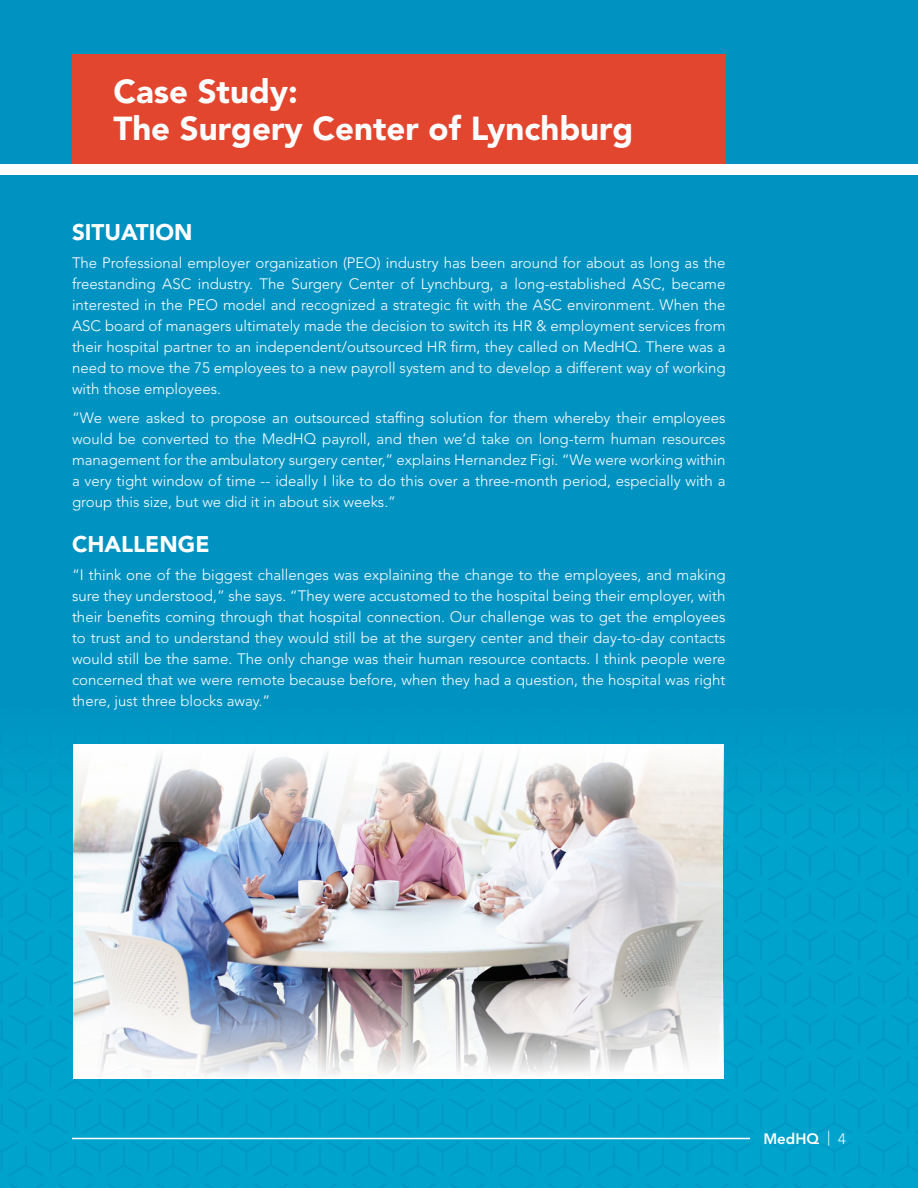
<style>
.page{position:relative;width:918px;height:1188px;background:#0093c2}
.page>*{position:absolute;margin:0;border:0;box-sizing:border-box;transform-origin:0 0}
.t1{font:900 33px/37.5px "Avenir LT Std";color:#fff}
.t2{font:900 22.5px "Avenir LT Std";color:#fff}
.t3{font:300 15px/21px "Avenir LT Std";color:#fff;text-align:justify}
.t4{font:800 15px "Avenir LT Std";color:#fff}
.s1{font-weight:300}
</style>
<div class="page">
<div style="left:72px;top:54px;width:654px;height:110px;background:#e3462f"></div>
<div style="left:0;top:164px;width:918px;height:11px;background:#fff"></div>
<img style="left:0;top:813px;width:918px;height:375px">
<hr style="left:72px;top:1138px;width:678px;height:1px;background:#fff">
<img style="left:74px;top:842px;width:648px;height:139px">
<img style="left:73px;top:744px;width:651px;height:98px">
<svg style="left:73px;top:981px;width:651px;height:97px"></svg>
<h1 class="t1" style="left:113px;top:72px;width:521px">Case Study:<br>The Surgery Center of Lynchburg</h1>
<h2 class="t2" style="left:72px;top:218px;width:122px">SITUATION</h2>
<p class="t3" style="left:72px;top:253px;width:655px">The Professional employer organization (PEO) industry has been around for about as long as the freestanding ASC industry. The Surgery Center of Lynchburg, a long-established ASC, became interested in the PEO model and recognized a strategic fit with the ASC environment. When the ASC board of managers ultimately made the decision to switch its HR &amp; employment services from their hospital partner to an independent/outsourced HR firm, they called on MedHQ. There was a need to move the 75 employees to a new payroll system and to develop a different way of working with those employees.</p>
<p class="t3" style="left:72px;top:407px;width:655px">“We were asked to propose an outsourced staffing solution for them whereby their employees would be converted to the MedHQ payroll, and then we’d take on long-term human resources management for the ambulatory surgery center,” explains Hernandez Figi. “We were working within a very tight window of time -- ideally I like to do this over a three-month period, especially with a group this size, but we did it in about six weeks.”</p>
<h2 class="t2" style="left:72px;top:530px;width:139px">CHALLENGE</h2>
<p class="t3" style="left:72px;top:565px;width:655px">“I think one of the biggest challenges was explaining the change to the employees, and making sure they understood,” she says. “They were accustomed to the hospital being their employer, with their benefits coming through that hospital connection. Our challenge was to get the employees to trust and to understand they would still be at the surgery center and their day-to-day contacts would still be the same. The only change was their human resource contacts. I think people were concerned that we were remote because before, when they had a question, the hospital was right there, just three blocks away.”</p>
<p class="t4" style="left:763px;top:1130px;width:84px">MedHQ <span class="s1">| 4</span></p>
</div>
